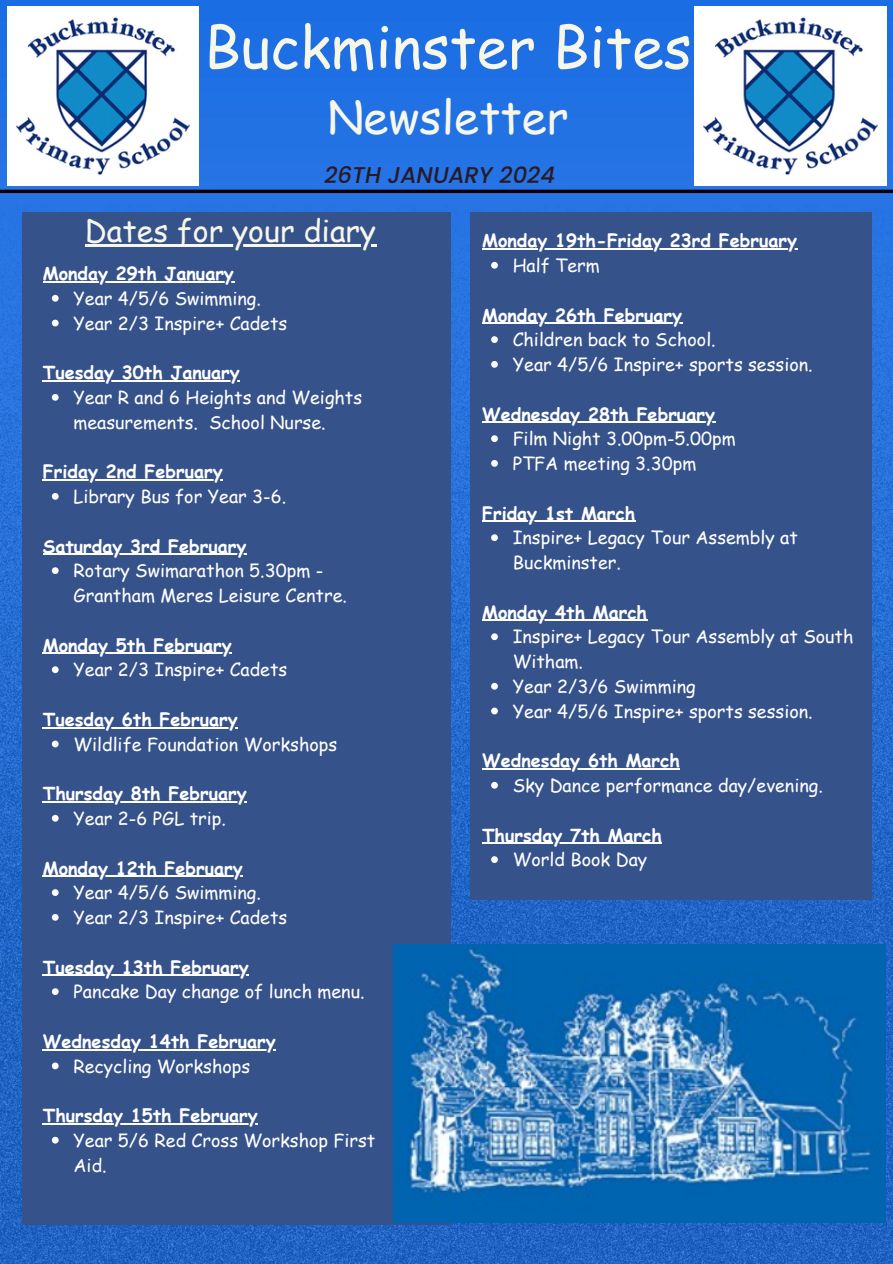
<style>
.page{position:relative;width:893px;height:1264px;background:#fff}
.page>*{position:absolute;margin:0;border:0;box-sizing:border-box;transform-origin:0 0}
.t1{font:57.45px "Comic Sans MS";color:#f6f6e9}
.t2{font:45.45px "Comic Sans MS";color:#f6f6e9}
.t3{font:30.45px "Comic Sans MS";color:#f6f6e9}
.t4{font:italic 500 22.8px "Poppins";color:#291b25}
.t5{font:18px/24.8px "Comic Sans MS";color:#fff}
.t6{font:700 18px "Comic Sans MS";color:#fff}
</style>
<div class="page">
<img style="left:0;top:0;width:892px;height:1263px">
<div style="left:22px;top:212px;width:428px;height:1012px;background:#36528b"></div>
<img style="left:7px;top:6px;width:191px;height:179px">
<div style="left:470px;top:212px;width:401px;height:687px;background:#36528b"></div>
<hr style="left:0;top:190px;width:892px;height:3px;background:#000">
<img style="left:694px;top:6px;width:191px;height:179px">
<img style="left:394px;top:944px;width:491px;height:278px">
<hr style="left:85px;top:244px;width:291px;height:2px;background:#f6f6e9">
<hr style="left:43px;top:281px;width:191px;height:1px;background:#fff">
<svg style="left:52px;top:295px;width:7px;height:7px"></svg>
<svg style="left:52px;top:320px;width:7px;height:6px"></svg>
<hr style="left:43px;top:380px;width:197px;height:1px;background:#fff">
<svg style="left:52px;top:394px;width:7px;height:7px"></svg>
<hr style="left:43px;top:479px;width:180px;height:1px;background:#fff">
<svg style="left:52px;top:493px;width:7px;height:7px"></svg>
<hr style="left:43px;top:554px;width:203px;height:1px;background:#fff">
<svg style="left:52px;top:567px;width:7px;height:7px"></svg>
<hr style="left:43px;top:653px;width:189px;height:1px;background:#fff">
<svg style="left:52px;top:666px;width:7px;height:7px"></svg>
<hr style="left:43px;top:727px;width:195px;height:1px;background:#fff">
<svg style="left:52px;top:740px;width:7px;height:7px"></svg>
<hr style="left:43px;top:801px;width:204px;height:1px;background:#fff">
<svg style="left:52px;top:815px;width:7px;height:6px"></svg>
<hr style="left:43px;top:875px;width:200px;height:1px;background:#fff">
<svg style="left:52px;top:889px;width:7px;height:7px"></svg>
<svg style="left:52px;top:914px;width:7px;height:6px"></svg>
<hr style="left:43px;top:974px;width:206px;height:1px;background:#fff">
<svg style="left:52px;top:988px;width:7px;height:7px"></svg>
<hr style="left:43px;top:1049px;width:233px;height:1px;background:#fff">
<svg style="left:52px;top:1062px;width:7px;height:7px"></svg>
<hr style="left:43px;top:1123px;width:215px;height:1px;background:#fff">
<svg style="left:52px;top:1136px;width:7px;height:7px"></svg>
<hr style="left:482px;top:248px;width:315px;height:1px;background:#fff">
<svg style="left:491px;top:262px;width:7px;height:7px"></svg>
<hr style="left:482px;top:323px;width:200px;height:1px;background:#fff">
<svg style="left:491px;top:336px;width:7px;height:7px"></svg>
<svg style="left:491px;top:361px;width:7px;height:7px"></svg>
<hr style="left:482px;top:422px;width:233px;height:1px;background:#fff">
<svg style="left:491px;top:435px;width:7px;height:7px"></svg>
<svg style="left:491px;top:460px;width:7px;height:7px"></svg>
<hr style="left:482px;top:521px;width:153px;height:1px;background:#fff">
<svg style="left:491px;top:534px;width:7px;height:7px"></svg>
<hr style="left:482px;top:620px;width:165px;height:1px;background:#fff">
<svg style="left:491px;top:633px;width:7px;height:7px"></svg>
<svg style="left:491px;top:683px;width:7px;height:6px"></svg>
<svg style="left:491px;top:707px;width:7px;height:7px"></svg>
<hr style="left:482px;top:768px;width:198px;height:1px;background:#fff">
<svg style="left:491px;top:782px;width:7px;height:6px"></svg>
<hr style="left:482px;top:842px;width:180px;height:1px;background:#fff">
<svg style="left:491px;top:856px;width:7px;height:7px"></svg>
<h1 class="t1" style="left:204px;top:5px;width:489px">Buckminster Bites</h1>
<h1 class="t2" style="left:327px;top:84px;width:242px">Newsletter</h1>
<h2 class="t4" style="left:324px;top:159px;width:232px">26TH JANUARY 2024</h2>
<h4 class="t3" style="left:85px;top:208px;width:292px">Dates for your diary</h4>
<p class="t6" style="left:43px;top:260px;width:192px">Monday 29th January</p>
<h4 class="t5" style="left:73px;top:285px;width:189px">Year 4/5/6 Swimming.</h4>
<p class="t5" style="left:73px;top:310px;width:215px">Year 2/3 Inspire+ Cadets</p>
<p class="t6" style="left:43px;top:359px;width:198px">Tuesday 30th January</p>
<h4 class="t5" style="left:73px;top:384px;width:290px">Year R and 6 Heights and Weights measurements. School Nurse.</h4>
<p class="t6" style="left:43px;top:458px;width:181px">Friday 2nd February</p>
<p class="t5" style="left:73px;top:483px;width:214px">Library Bus for Year 3-6.</p>
<h4 class="t6" style="left:43px;top:533px;width:205px">Saturday 3rd February</h4>
<p class="t5" style="left:73px;top:557px;width:275px">Rotary Swimarathon 5.30pm -<br>Grantham Meres Leisure Centre.</p>
<h4 class="t6" style="left:43px;top:632px;width:190px">Monday 5th February</h4>
<p class="t5" style="left:73px;top:656px;width:215px">Year 2/3 Inspire+ Cadets</p>
<p class="t6" style="left:43px;top:706px;width:196px">Tuesday 6th February</p>
<p class="t5" style="left:73px;top:731px;width:265px">Wildlife Foundation Workshops</p>
<h4 class="t6" style="left:43px;top:780px;width:205px">Thursday 8th February</h4>
<p class="t5" style="left:73px;top:805px;width:154px">Year 2-6 PGL trip.</p>
<h4 class="t6" style="left:43px;top:854px;width:201px">Monday 12th February</h4>
<p class="t5" style="left:73px;top:879px;width:189px">Year 4/5/6 Swimming.</p>
<h4 class="t5" style="left:73px;top:904px;width:215px">Year 2/3 Inspire+ Cadets</h4>
<p class="t6" style="left:43px;top:953px;width:207px">Tuesday 13th February</p>
<p class="t5" style="left:73px;top:978px;width:292px">Pancake Day change of lunch menu.</p>
<h4 class="t6" style="left:43px;top:1028px;width:234px">Wednesday 14th February</h4>
<p class="t5" style="left:73px;top:1052px;width:178px">Recycling Workshops</p>
<h4 class="t6" style="left:43px;top:1102px;width:216px">Thursday 15th February</h4>
<p class="t5" style="left:73px;top:1127px;width:303px">Year 5/6 Red Cross Workshop First<br>Aid.</p>
<h4 class="t6" style="left:482px;top:227px;width:316px">Monday 19th-Friday 23rd February</h4>
<p class="t5" style="left:512px;top:252px;width:89px">Half Term</p>
<h4 class="t6" style="left:482px;top:302px;width:201px">Monday 26th February</h4>
<p class="t5" style="left:512px;top:327px;width:204px">Children back to School.</p>
<h4 class="t5" style="left:512px;top:351px;width:301px">Year 4/5/6 Inspire+ sports session.</h4>
<p class="t6" style="left:482px;top:401px;width:234px">Wednesday 28th February</p>
<h4 class="t5" style="left:512px;top:426px;width:224px">Film Night 3.00pm-5.00pm</h4>
<p class="t5" style="left:512px;top:450px;width:185px">PTFA meeting 3.30pm</p>
<h4 class="t6" style="left:482px;top:500px;width:154px">Friday 1st March</h4>
<p class="t5" style="left:512px;top:525px;width:287px">Inspire+ Legacy Tour Assembly at<br>Buckminster.</p>
<p class="t6" style="left:482px;top:599px;width:166px">Monday 4th March</p>
<h4 class="t5" style="left:512px;top:624px;width:342px">Inspire+ Legacy Tour Assembly at South<br>Witham.</h4>
<p class="t5" style="left:512px;top:673px;width:184px">Year 2/3/6 Swimming</p>
<h4 class="t5" style="left:512px;top:698px;width:301px">Year 4/5/6 Inspire+ sports session.</h4>
<p class="t6" style="left:482px;top:747px;width:199px">Wednesday 6th March</p>
<h4 class="t5" style="left:512px;top:772px;width:311px">Sky Dance performance day/evening.</h4>
<p class="t6" style="left:482px;top:821px;width:181px">Thursday 7th March</p>
<p class="t5" style="left:512px;top:846px;width:136px">World Book Day</p>
</div>
